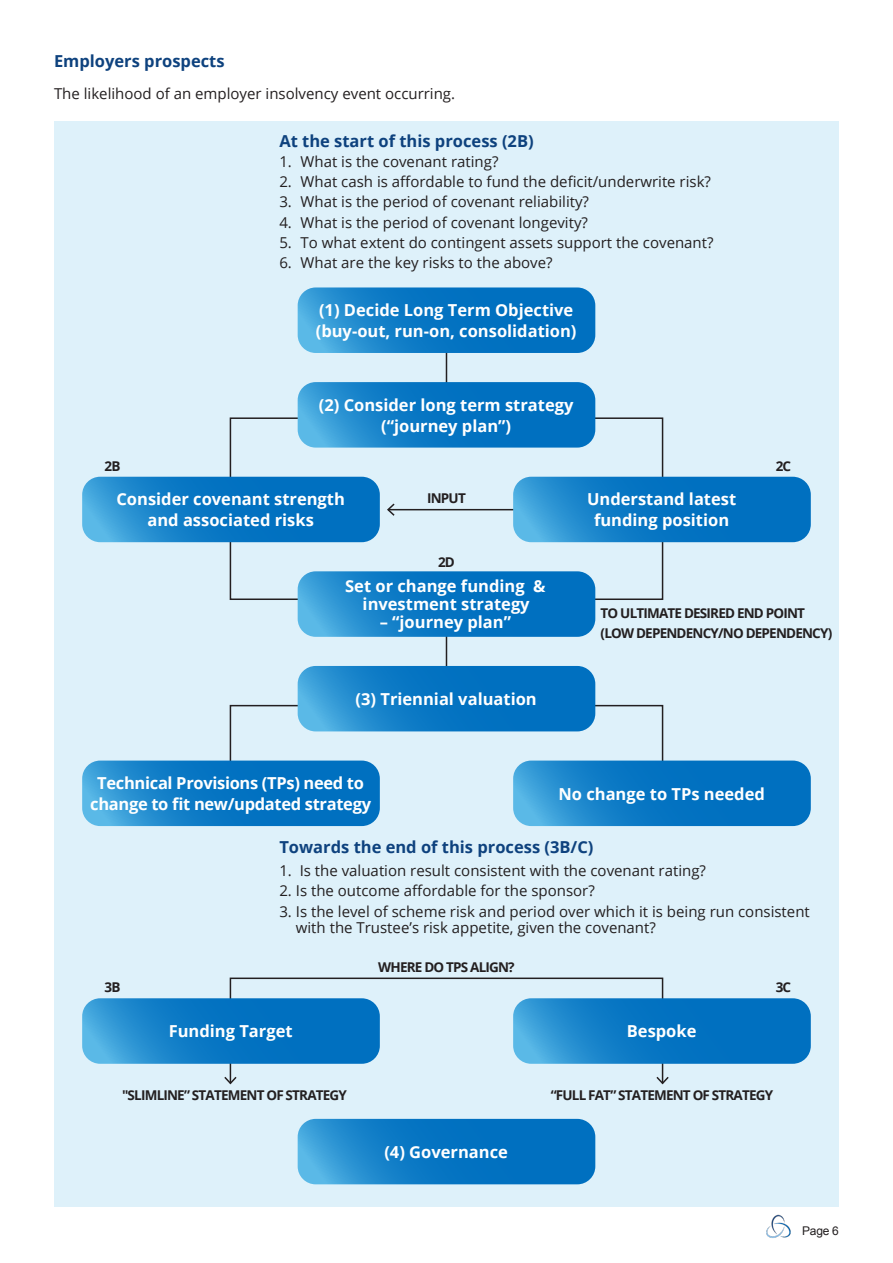
<style>
.page{position:relative;width:893px;height:1263px;background:#fff}
.page>*{position:absolute;margin:0;border:0;box-sizing:border-box;transform-origin:0 0}
.Sub_Title{font:700 16.5px/21px "Open Sans";color:#fff;text-align:center}
.Sub_Title-2{font:700 16.5px "Open Sans";color:#0e427e}
.Sub_Title-3{font:700 16.5px/21px "Open Sans";letter-spacing:-.02em;color:#fff;text-align:center}
.body_text{font:15px/16.5px "Open Sans";color:#231f20}
.body_text-2{font:700 13.5px/19.5px "Open Sans";letter-spacing:-.06em;color:#231f20}
.t1{font:12px "Arial";color:#231f20}
</style>
<div class="page">
<img style="left:766px;top:1214px;width:25px;height:24px">
<div style="left:54px;top:121px;width:785px;height:1086px;background:#def1fa"></div>
<svg style="left:298px;top:1119px;width:297px;height:65px;background:#127ec7"></svg>
<div style="left:230px;top:417px;width:433px;height:67px;border:2px solid #231f20"></div>
<div style="left:230px;top:705px;width:433px;height:67px;border:2px solid #231f20"></div>
<div style="left:230px;top:533px;width:433px;height:67px;border:2px solid #231f20"></div>
<hr style="left:388px;top:509px;width:133px;height:1px;background:#231f20">
<svg style="left:387px;top:503px;width:9px;height:13px"></svg>
<hr style="left:446px;top:332px;width:1px;height:61px;background:#231f20">
<hr style="left:446px;top:623px;width:1px;height:61px;background:#231f20">
<svg style="left:298px;top:287px;width:297px;height:66px;background:#147fc8"></svg>
<svg style="left:298px;top:382px;width:297px;height:66px;background:#147fc8"></svg>
<svg style="left:298px;top:666px;width:297px;height:65px;background:#127ec7"></svg>
<svg style="left:298px;top:571px;width:297px;height:66px;background:#147fc8"></svg>
<svg style="left:82px;top:760px;width:298px;height:66px;background:#157fc8"></svg>
<svg style="left:513px;top:760px;width:298px;height:66px;background:#157fc8"></svg>
<svg style="left:82px;top:477px;width:298px;height:65px;background:#137ec7"></svg>
<svg style="left:513px;top:477px;width:298px;height:65px;background:#137ec7"></svg>
<div style="left:230px;top:977px;width:433px;height:107px;border:2px solid #231f20"></div>
<svg style="left:224px;top:1075px;width:14px;height:10px"></svg>
<svg style="left:655px;top:1075px;width:14px;height:10px"></svg>
<svg style="left:82px;top:998px;width:298px;height:66px;background:#157fc8"></svg>
<svg style="left:513px;top:998px;width:298px;height:66px;background:#157fc8"></svg>
<p class="Sub_Title-2" style="left:54px;top:49px;width:172px">Employers prospects</p>
<p class="body_text" style="left:54px;top:85px;width:403px">The likelihood of an employer insolvency event occurring.</p>
<p class="Sub_Title-2" style="left:279px;top:129px;width:256px">At the start of this process (2B)</p>
<p class="body_text" style="left:279px;top:153px;width:221px">1. What is the covenant rating?</p>
<p class="body_text" style="left:279px;top:173px;width:433px">2. What cash is affordable to fund the deficit/underwrite risk?</p>
<p class="body_text" style="left:279px;top:193px;width:311px">3. What is the period of covenant reliability?</p>
<p class="body_text" style="left:279px;top:214px;width:310px">4. What is the period of covenant longevity?</p>
<p class="body_text" style="left:279px;top:234px;width:436px">5. To what extent do contingent assets support the covenant?</p>
<p class="body_text" style="left:279px;top:254px;width:275px">6. What are the key risks to the above?</p>
<p class="Sub_Title" style="left:316px;top:299px;width:262px;text-align:left">(1) Decide Long Term Objective (buy-out, run-on, consolidation)</p>
<p class="body_text-2" style="left:104px;top:456px;width:17px">2B</p>
<p class="Sub_Title" style="left:319px;top:394px;width:256px">(2) Consider long term strategy (“journey plan”)</p>
<p class="Sub_Title" style="left:116px;top:488px;width:230px">Consider covenant strength and associated risks</p>
<p class="Sub_Title" style="left:587px;top:488px;width:151px">Understand latest funding position</p>
<p class="body_text-2" style="left:427px;top:488px;width:40px">INPUT</p>
<p class="body_text-2" style="left:438px;top:552px;width:18px">2D</p>
<p class="body_text-2" style="left:776px;top:456px;width:17px">2C</p>
<p class="Sub_Title" style="left:345px;top:577px;width:202px;line-height:18px">Set or change funding &amp; investment strategy</p>
<p class="Sub_Title" style="left:380px;top:611px;width:133px">– “journey plan”</p>
<p class="Sub_Title" style="left:356px;top:688px;width:183px">(3) Triennial valuation</p>
<p class="body_text-2" style="left:601px;top:603px;width:233px">TO ULTIMATE DESIRED END POINT (LOW DEPENDENCY/NO DEPENDENCY)</p>
<p class="Sub_Title-3" style="left:90px;top:772px;width:282px">Technical Provisions (TPs) need to change to fit new/updated strategy</p>
<p class="Sub_Title" style="left:558px;top:783px;width:208px">No change to TPs needed</p>
<p class="Sub_Title-2" style="left:279px;top:835px;width:316px">Towards the end of this process (3B/C)</p>
<p class="body_text" style="left:279px;top:862px;width:428px">1. Is the valuation result consistent with the covenant rating?</p>
<p class="body_text" style="left:279px;top:882px;width:317px">2. Is the outcome affordable for the sponsor?</p>
<p class="body_text" style="left:296px;top:902px;width:515px;text-indent:-16px">3. Is the level of scheme risk and period over which it is being run consistent with the Trustee’s risk appetite, given the covenant?</p>
<p class="body_text-2" style="left:378px;top:957px;width:138px">WHERE DO TPS ALIGN?</p>
<p class="body_text-2" style="left:104px;top:977px;width:17px">3B</p>
<p class="body_text-2" style="left:776px;top:977px;width:17px">3C</p>
<p class="Sub_Title" style="left:169px;top:1020px;width:125px">Funding Target</p>
<p class="Sub_Title" style="left:627px;top:1020px;width:71px">Bespoke</p>
<p class="body_text-2" style="left:122px;top:1085px;width:226px">"SLIMLINE” STATEMENT OF STRATEGY</p>
<p class="body_text-2" style="left:551px;top:1085px;width:224px">“FULL FAT” STATEMENT OF STRATEGY</p>
<p class="Sub_Title" style="left:384px;top:1141px;width:125px">(4) Governance</p>
<p class="t1" style="left:802px;top:1222px;width:38px">Page 6</p>
</div>
